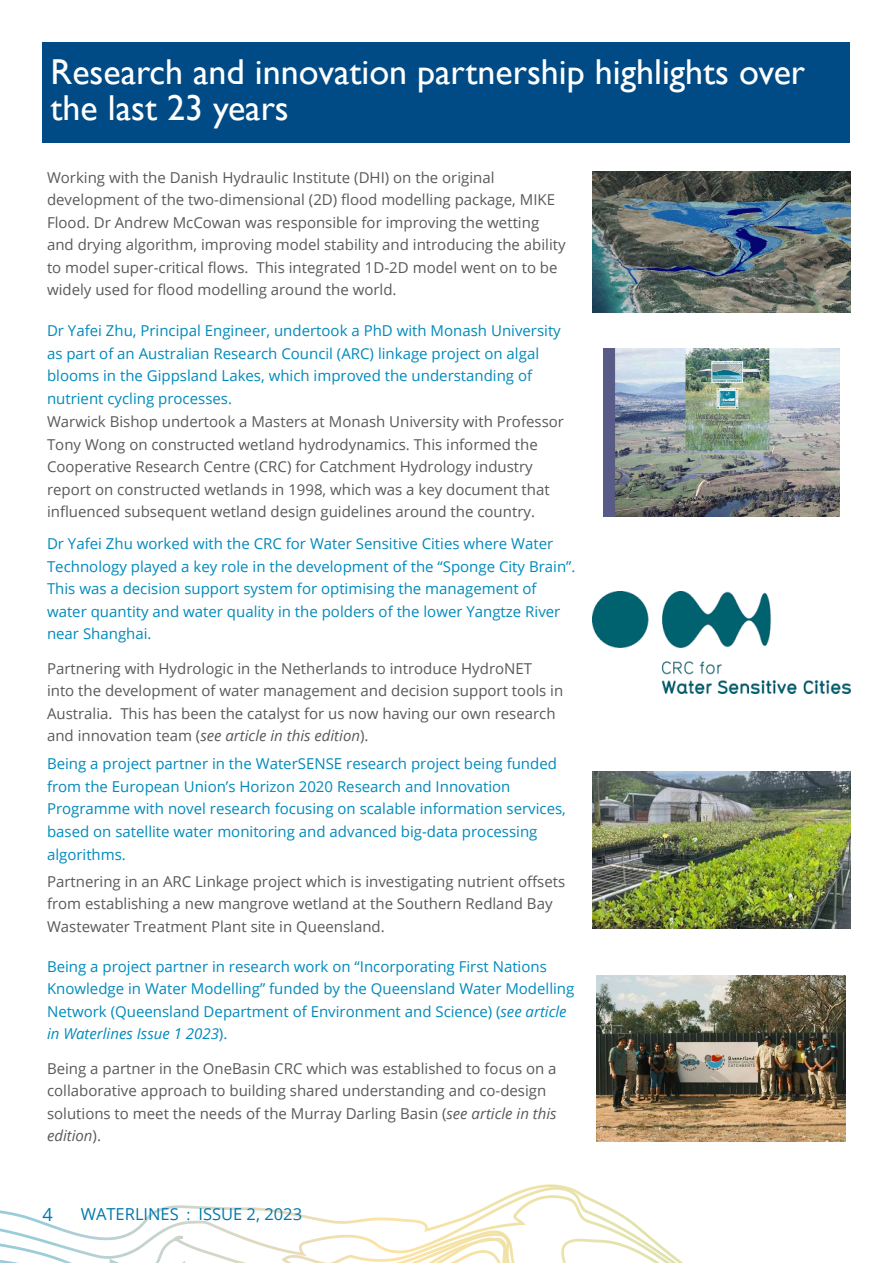
<style>
.page{position:relative;width:893px;height:1263px;background:#fff}
.page>*{position:absolute;margin:0;border:0;box-sizing:border-box;transform-origin:0 0}
.t1{font:36px/36px "Gill Sans";color:#fff}
.t2{font:18px "Open Sans";color:#0078ae}
.t3{font:16.5px "Open Sans";color:#0078ae}
.t4{font:15px/22.5px "Open Sans";color:#58595b}
.t5{font:15px/22.5px "Open Sans";color:#008abb}
.s1{font-style:italic}
.s2{font-size:15px}
</style>
<div class="page">
<div style="left:43px;top:43px;width:807px;height:100px;background:#004b85"></div>
<img style="left:596px;top:975px;width:249px;height:166px">
<img style="left:592px;top:772px;width:258px;height:156px">
<img style="left:603px;top:349px;width:237px;height:167px">
<img style="left:592px;top:592px;width:258px;height:101px">
<img style="left:592px;top:171px;width:258px;height:142px">
<svg style="left:0;top:1184px;width:639px;height:43px"></svg>
<svg style="left:0;top:1227px;width:683px;height:36px"></svg>
<h1 class="t1" style="left:51px;top:58px;width:756px">Research and innovation partnership highlights over the last 23 years</h1>
<p class="t4" style="left:47px;top:166px;width:520px">Working with the Danish Hydraulic Institute (DHI) on the original development of the two-dimensional (2D) 昀氀ood modelling package, MIKE Flood. Dr Andrew McCowan was responsible for improving the wetting and drying algorithm, improving model stability and introducing the ability to model super-critical 昀氀ows. This integrated 1D-2D model went on to be widely used for 昀氀ood modelling around the world.</p>
<p class="t5" style="left:47px;top:319px;width:515px">Dr Yafei Zhu, Principal Engineer, undertook a PhD with Monash University as part of an Australian Research Council (ARC) linkage project on algal blooms in the Gippsland Lakes, which improved the understanding of nutrient cycling processes.</p>
<p class="t4" style="left:47px;top:410px;width:518px">Warwick Bishop undertook a Masters at Monash University with Professor Tony Wong on constructed wetland hydrodynamics. This informed the Cooperative Research Centre (CRC) for Catchment Hydrology industry report on constructed wetlands in 1998, which was a key document that in昀氀uenced subsequent wetland design guidelines around the country.</p>
<p class="t5" style="left:47px;top:532px;width:530px">Dr Yafei Zhu worked with the CRC for Water Sensitive Cities where Water Technology played a key role in the development of the “Sponge City Brain”.<br>This was a decision support system for optimising the management of water quantity and water quality in the polders of the lower Yangtze River near Shanghai.</p>
<p class="t4" style="left:47px;top:657px;width:518px">Partnering with Hydrologic in the Netherlands to introduce HydroNET<br>into the development of water management and decision support tools in Australia. This has been the catalyst for us now having our own research and innovation team (<span class="s1">see article in this edition</span>).</p>
<p class="t5" style="left:47px;top:752px;width:520px">Being a project partner in the WaterSENSE research project being funded from the European Union’s Horizon 2020 Research and Innovation Programme with novel research focusing on scalable information services, based on satellite water monitoring and advanced big-data processing algorithms.</p>
<p class="t4" style="left:47px;top:870px;width:520px">Partnering in an ARC Linkage project which is investigating nutrient o昀昀sets from establishing a new mangrove wetland at the Southern Redland Bay<br>Wastewater Treatment Plant site in Queensland.</p>
<p class="t5" style="left:47px;top:955px;width:529px">Being a project partner in research work on “Incorporating First Nations Knowledge in Water Modelling” funded by the Queensland Water Modelling Network (Queensland Department of Environment and Science) (<span class="s1">see article in Waterlines Issue 1 2023</span>).</p>
<p class="t4" style="left:47px;top:1056px;width:511px">Being a partner in the OneBasin CRC which was established to focus on a collaborative approach to building shared understanding and co-design solutions to meet the needs of the Murray Darling Basin (<span class="s1">see article in this edition</span>).</p>
<p class="t2" style="left:43px;top:1202px;width:12px">4</p>
<p class="t3" style="left:81px;top:1208px;width:223px">WATERLINES <span class="s2">:</span> ISSUE 2, 2023</p>
</div>
